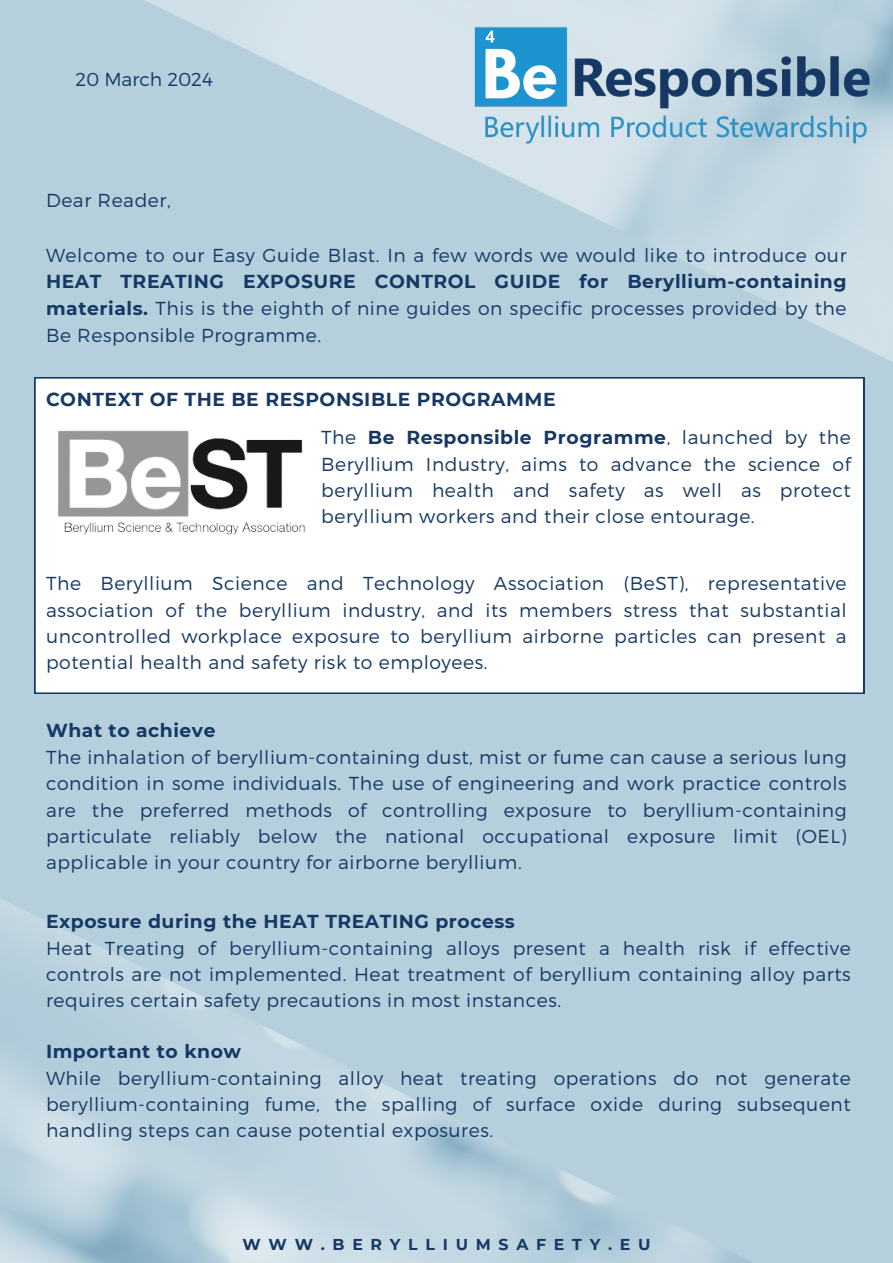
<style>
.page{position:relative;width:893px;height:1263px;background:#b5cfdd}
.page>*{position:absolute;margin:0;border:0;box-sizing:border-box;transform-origin:0 0}
.t1{font:300 18.75px/26.2px "Montserrat";letter-spacing:.03em;color:#163864;text-align:justify}
.t2{font:700 18.75px "Montserrat";letter-spacing:.03em;color:#163864}
.t3{font:300 18.75px "Montserrat";color:#163864}
.t4{font:700 15.75px "Montserrat";letter-spacing:.49em;color:#163864}
.s1{font-weight:700}
</style>
<div class="page">
<img style="left:145px;top:0;width:748px;height:495px">
<img style="left:451px;top:12px;width:442px;height:154px">
<img style="left:0;top:899px;width:753px;height:364px">
<div style="left:35px;top:377px;width:829px;height:316px;background:#fff"></div>
<img style="left:46px;top:420px;width:271px;height:128px">
<h2 class="t3" style="left:75px;top:67px;width:139px">20 March 2024</h2>
<p class="t1" style="left:46px;top:186px;width:126px">Dear Reader,</p>
<h2 class="t1" style="left:46px;top:241px;width:802px;line-height:26.8px">Welcome to our Easy Guide Blast. In a few words we would like to introduce our <span class="s1">HEAT TREATING EXPOSURE CONTROL GUIDE for Beryllium-containing materials.</span> This is the eighth of nine guides on specific processes provided by the Be Responsible Programme.</h2>
<h2 class="t2" style="left:46px;top:387px;width:511px">CONTEXT OF THE BE RESPONSIBLE PROGRAMME</h2>
<p class="t1" style="left:321px;top:423px;width:531px">The <span class="s1">Be Responsible Programme</span>, launched by the Beryllium Industry, aims to advance the science of beryllium health and safety as well as protect beryllium workers and their close entourage.</p>
<h2 class="t1" style="left:46px;top:569px;width:802px">The Beryllium Science and Technology Association (BeST), representative association of the beryllium industry, and its members stress that substantial uncontrolled workplace exposure to beryllium airborne particles can present a potential health and safety risk to employees.</h2>
<h1 class="t1" style="left:46px;top:716px;width:802px;text-align:left"><span class="s1">What to achieve<br></span>The inhalation of beryllium-containing dust, mist or fume can cause a serious lung condition in some individuals. The use of engineering and work practice controls are the preferred methods of controlling exposure to beryllium-containing particulate reliably below the national occupational exposure limit (OEL) applicable in your country for airborne beryllium.</h1>
<h2 class="t1" style="left:46px;top:907px;width:806px;text-align:left"><span class="s1">Exposure during the HEAT TREATING process<br></span>Heat Treating of beryllium-containing alloys present a health risk if effective controls are not implemented. Heat treatment of beryllium containing alloy parts requires certain safety precautions in most instances.</h2>
<p class="t1" style="left:46px;top:1038px;width:806px;text-align:left"><span class="s1">Important to know<br></span>While beryllium-containing alloy heat treating operations do not generate beryllium-containing fume, the spalling of surface oxide during subsequent handling steps can cause potential exposures.</p>
<h2 class="t4" style="left:243px;top:1234px;width:409px">WWW.BERYLLIUMSAFETY.EU</h2>
</div>
